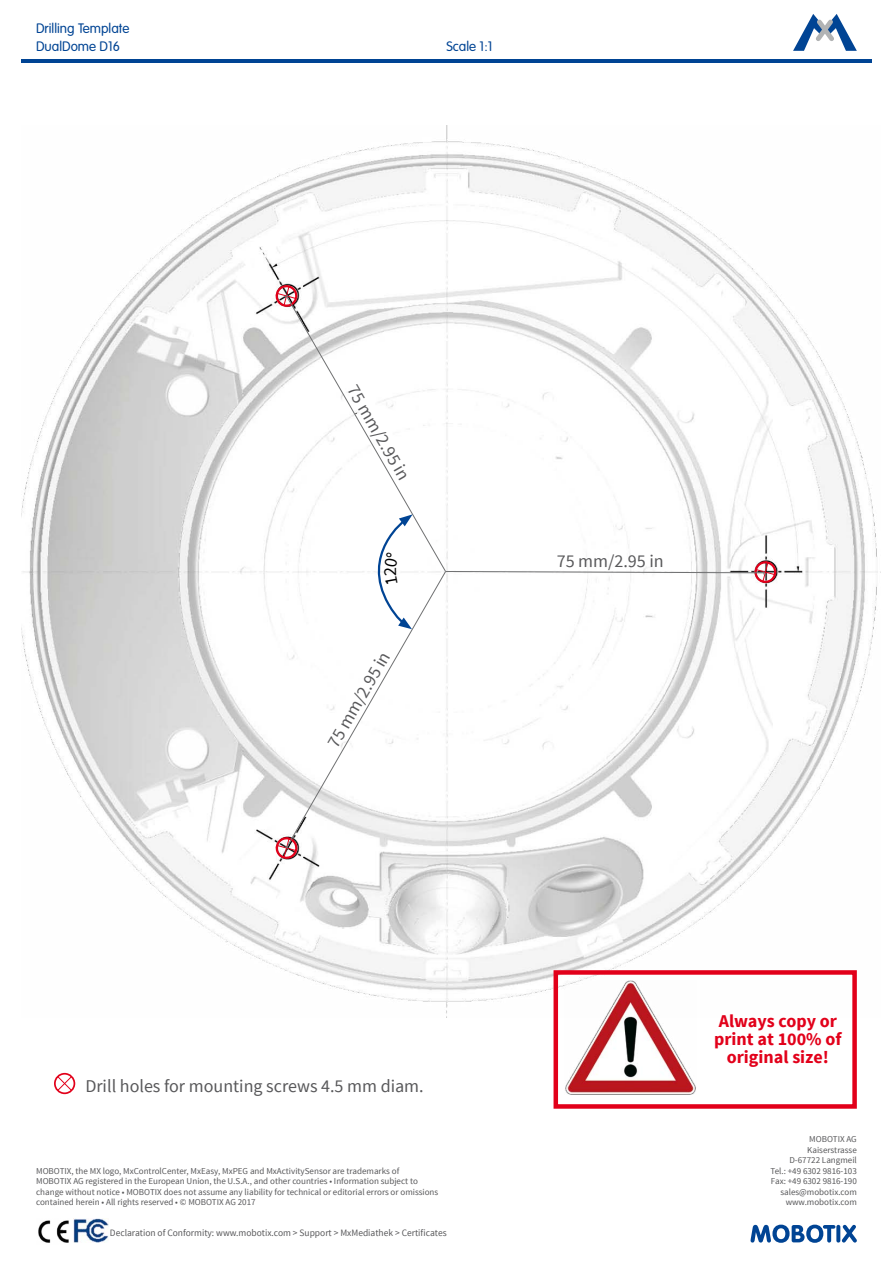
<style>
.page{position:relative;width:893px;height:1263px;background:#fff}
.page>*{position:absolute;margin:0;border:0;box-sizing:border-box;transform-origin:0 0}
.t1{font:18px "Source Sans Pro";color:#58585a}
.t2{font:700 18px/18px "Source Sans Pro";color:#e2001a;text-align:center}
.t3{font:300 13.5px/18px "VAG Rounded LT Pro";color:#004494}
.t4{font:9.75px "Source Sans Pro";color:#58585a}
.t5{font:9px/10.5px "Source Sans Pro";color:#58585a}
</style>
<div class="page">
<hr style="left:21px;top:60px;width:851px;height:3px;background:#004494">
<svg style="left:793px;top:14px;width:64px;height:37px"></svg>
<img style="left:38px;top:1220px;width:31px;height:23px">
<img style="left:74px;top:1219px;width:34px;height:23px">
<svg style="left:750px;top:1224px;width:85px;height:19px"></svg>
<svg style="left:836px;top:1225px;width:4px;height:17px"></svg>
<svg style="left:842px;top:1225px;width:15px;height:17px"></svg>
<img style="left:21px;top:125px;width:860px;height:893px">
<div style="left:54px;top:1073px;width:21px;height:21px;border:2px solid #e2001a;border-radius:50%"></div>
<svg style="left:57px;top:1076px;width:15px;height:15px"></svg>
<img style="left:565px;top:981px;width:131px;height:114px">
<div style="left:553px;top:970px;width:304px;height:139px;border:4px solid #e2001a"></div>
<svg style="left:274px;top:283px;width:504px;height:576px"></svg>
<h2 class="t3" style="left:36px;top:20px;width:95px">Drilling Template<br>DualDome D16</h2>
<h2 class="t3" style="left:446px;top:38px;width:48px">Scale 1:1</h2>
<h1 class="t1" style="left:362px;top:381px;width:108px;rotate:60deg">75 mm/2.95 in</h1>
<h1 class="t1" style="left:322px;top:740px;width:108px;rotate:-60deg">75 mm/2.95 in</h1>
<h1 class="t1" style="left:85px;top:1075px;width:340px">Drill holes for mounting screws 4.5 mm diam.</h1>
<p class="t5" style="left:36px;top:1166px;width:404px">MOBOTIX, the MX logo, MxControlCenter, MxEasy, MxPEG and MxActivitySensor are trademarks of<br>MOBOTIX AG registered in the European Union, the U.S.A., and other countries • Information subject to change without notice • MOBOTIX does not assume any liability for technical or editorial errors or omissions contained herein • All rights reserved • © MOBOTIX AG 2017</p>
<p class="t4" style="left:110px;top:1226px;width:338px">Declaration of Conformity: www.mobotix.com &gt; Support &gt; MxMediathek &gt; Certificates</p>
<h1 class="t1" style="left:557px;top:550px;width:109px">75 mm/2.95 in</h1>
<h1 class="t2" style="left:714px;top:1012px;width:129px">Always copy or print at 100% of original size!</h1>
<p class="t5" style="left:770px;top:1134px;width:88px;text-align:right">MOBOTIX AG<br>Kaiserstrasse<br>D-67722 Langmeil<br>Tel.: +49 6302 9816-103<br>Fax: +49 6302 9816-190 sales@mobotix.com www.mobotix.com</p>
</div>
